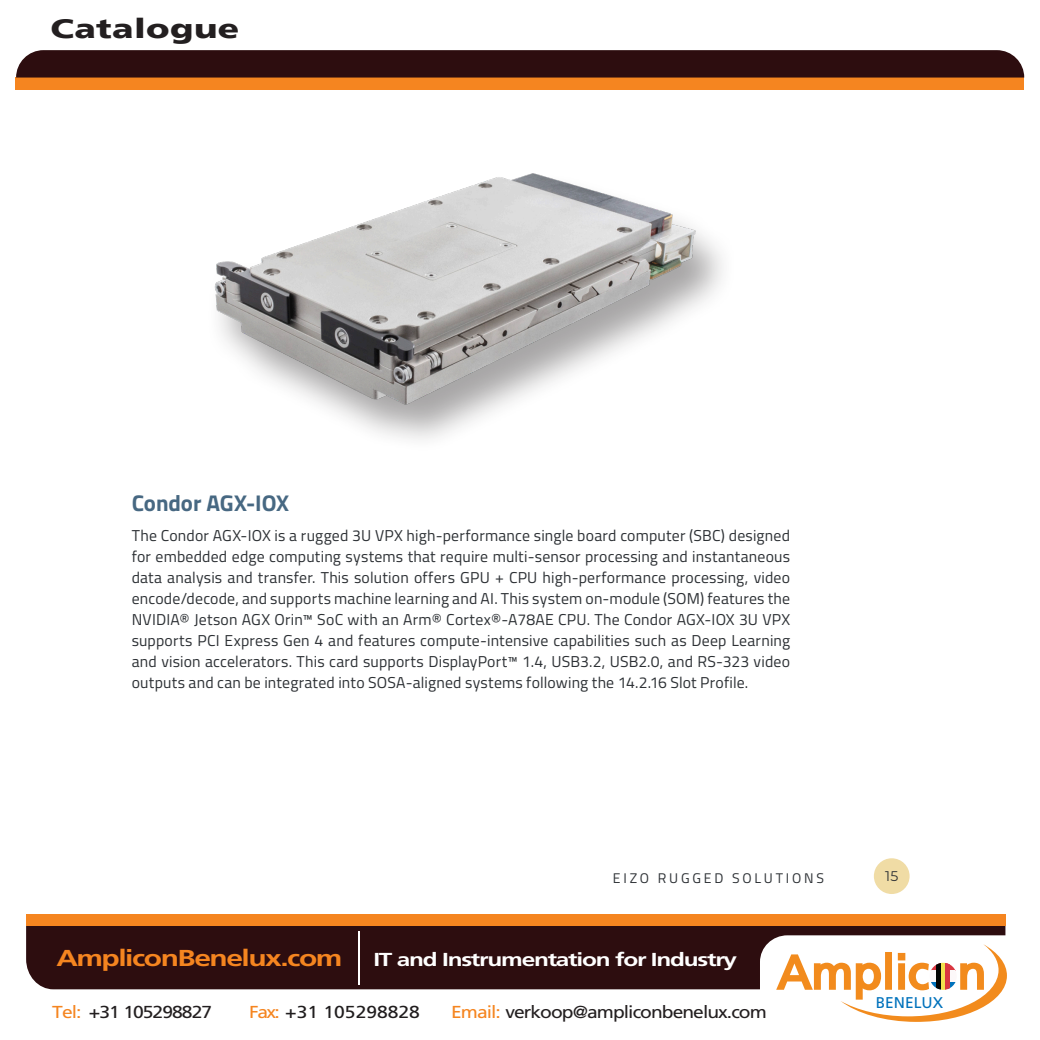
<style>
.page{position:relative;width:1040px;height:1040px;background:#fff}
.page>*{position:absolute;margin:0;border:0;box-sizing:border-box;transform-origin:0 0}
.t1{font:900 27.12px "Frutiger LT";letter-spacing:.01em;color:#231f20;scale:1.3 1}
.t2{font:700 23.1px "Frutiger";letter-spacing:-.05em;color:#f58520;scale:1.3 1}
.Headline_-_SemiBold__Align_Left{font:700 22.75px "Titillium Web";letter-spacing:-.005em;color:#476882}
.t3{font:700 18.72px "Frutiger";letter-spacing:-.05em;color:#fff;scale:1.3 1}
.t4{font:17.32px "Frutiger";letter-spacing:-.05em;color:#231f20;scale:1.11 1}
.t5{font:17.32px "Frutiger";color:#201d1e;scale:1.11 1}
.Body_Text_-_Regular__Justify{font:15.75px/21px "Titillium Web";letter-spacing:.01em;color:#2d3135;text-align:justify}
.t6{font:15.58px "Frutiger";color:#0072bc}
.t7{font:14px "Titillium Web";letter-spacing:.2em;color:#2d3135}
.t8{font:14px "Montserrat";color:#2d3135}
.s1{color:#f58520}
</style>
<div class="page">
<img style="left:214px;top:173px;width:509px;height:263px">
<div style="left:873px;top:858px;width:36px;height:36px;background:#f0dca5;border-radius:50%"></div>
<div style="left:16px;top:78px;width:1008px;height:12px;background:#f58520"></div>
<svg style="left:16px;top:50px;width:1008px;height:28px;background:#331313"></svg>
<div style="left:26px;top:926px;width:979px;height:63px;background:#2d0d0f"></div>
<div style="left:26px;top:914px;width:979px;height:12px;background:#f58520"></div>
<hr style="left:358px;top:931px;width:1px;height:53px;background:#fff">
<svg style="left:776px;top:944px;width:230px;height:77px"></svg>
<svg style="left:930px;top:963px;width:26px;height:7px"></svg>
<div style="left:929px;top:970px;width:27px;height:12px;background:#fcf8f9"></div>
<svg style="left:930px;top:982px;width:26px;height:6px"></svg>
<div style="left:936px;top:962px;width:5px;height:27px;background:#040503"></div>
<hr style="left:941px;top:962px;width:4px;height:27px;background:#f2e24e">
<hr style="left:945px;top:962px;width:4px;height:27px;background:#da3741">
<h1 class="t1" style="left:51px;top:12px;width:147px">Catalogue</h1>
<p class="Headline_-_SemiBold__Align_Left" style="left:132px;top:486px;width:159px">Condor AGX-IOX</p>
<p class="Body_Text_-_Regular__Justify" style="left:132px;top:524px;width:660px">The Condor AGX-IOX is a rugged 3U VPX high-performance single board computer (SBC) designed for embedded edge computing systems that require multi-sensor processing and instantaneous data analysis and transfer. This solution offers GPU + CPU high-performance processing, video encode/decode, and supports machine learning and AI. This system on-module (SOM) features the NVIDIA® Jetson AGX Orin™ SoC with an Arm® Cortex®-A78AE CPU. The Condor AGX-IOX 3U VPX supports PCI Express Gen 4 and features compute-intensive capabilities such as Deep Learning and vision accelerators. This card supports DisplayPort™ 1.4, USB3.2, USB2.0, and RS-323 video outputs and can be integrated into SOSA-aligned systems following the 14.2.16 Slot Profile.</p>
<p class="t7" style="left:613px;top:867px;width:213px">EIZO RUGGED SOLUTIONS</p>
<p class="t8" style="left:885px;top:866px;width:15px">15</p>
<h2 class="t2" style="left:56px;top:944px;width:222px">AmpliconBenelux.com</h2>
<p class="t3" style="left:373px;top:948px;width:281px">IT and Instrumentation for Industry</p>
<p class="t4" style="left:52px;top:1001px;width:145px"><span class="s1">Tel:</span> +31 105298827</p>
<p class="t5" style="left:249px;top:1001px;width:155px"><span class="s1">Fax:</span> +31 105298828</p>
<p class="t4" style="left:451px;top:1001px;width:286px"><span class="s1">Email:</span> verkoop@ampliconbenelux.com</p>
<p class="t6" style="left:875px;top:993px;width:69px">BENELUX</p>
</div>
